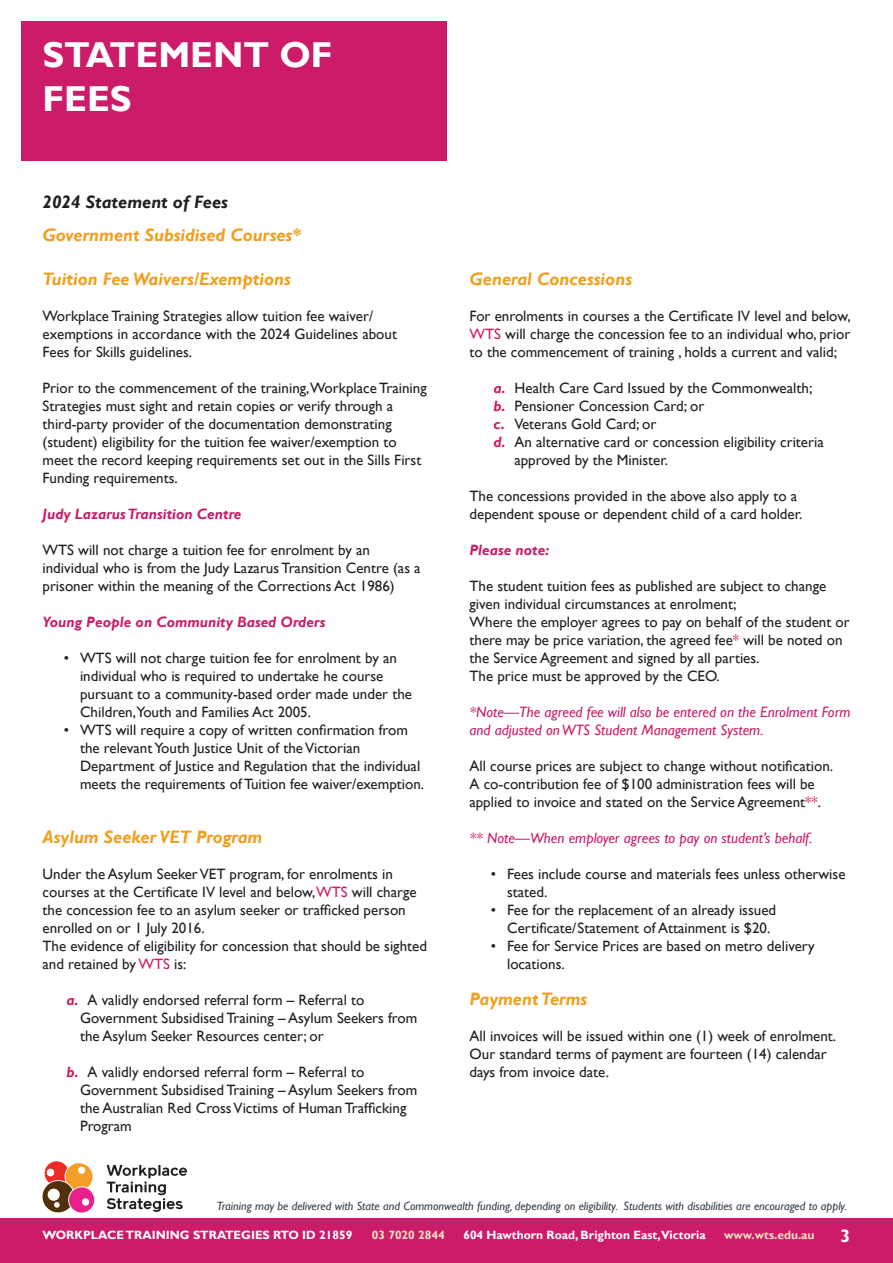
<style>
.page{position:relative;width:893px;height:1263px;background:#fff}
.page>*{position:absolute;margin:0;border:0;box-sizing:border-box;transform-origin:0 0}
.t1{font:700 36px/43.2px "Gill Sans";color:#fff}
.t2{font:italic 700 18px/33.6px "Gill Sans";color:#f09f1f}
.t3{font:700 18px "Gill Sans";color:#fff}
.t4{font:15px/18px "Gill Sans";color:#231f20}
.t5{font:italic 15px/18px "Gill Sans";color:#cc1b68}
.t6{font:italic 700 15px "Gill Sans";color:#cc1b68}
.t7{font:italic 12px "Gill Sans";color:#333f4a}
.t8{font:700 12px "Gill Sans";color:#fff}
.t9{font:700 12px "Gill Sans";color:#f6e1c0}
.s1{color:#231f20}
.s2{color:#cc1b68}
.s3{font-weight:700;font-style:italic;color:#cc1b68}
</style>
<div class="page">
<div style="left:21px;top:21px;width:425px;height:140px;background:#cc1b68"></div>
<div style="left:0;top:1218px;width:893px;height:45px;background:#cc1b68"></div>
<svg style="left:43px;top:1161px;width:51px;height:51px"></svg>
<svg style="left:107px;top:1165px;width:80px;height:47px"></svg>
<p class="t1" style="left:43px;top:35px;width:292px">STATEMENT OF<br>FEES</p>
<p class="t2" style="left:43px;top:185px;width:260px"><span class="s1">202</span><span class="s1">4</span> <span class="s1">Statement of Fees<br></span>Government Subsidised Courses*</p>
<p class="t2" style="left:43px;top:263px;width:250px">Tuition Fee Waivers/Exemptions</p>
<p class="t4" style="left:43px;top:307px;width:356px">Workplace Training Strategies allow tuition fee waiver/ exemptions in accordance with the 2024 Guidelines about<br>Fees for Skills guidelines.</p>
<p class="t4" style="left:43px;top:379px;width:386px">Prior to the commencement of the training, Workplace Training Strategies must sight and retain copies or verify through a third-party provider of the documentation demonstrating (student) eligibility for the tuition fee waiver/exemption to meet the record keeping requirements set out in the Sills First Funding requirements.</p>
<p class="t6" style="left:43px;top:505px;width:201px">Judy Lazarus Transition Centre</p>
<p class="t4" style="left:43px;top:541px;width:380px">WTS will not charge a tuition fee for enrolment by an individual who is from the Judy Lazarus Transition Centre (as a prisoner within the meaning of the Corrections Act 1986)</p>
<p class="t6" style="left:43px;top:613px;width:284px">Young People on Community Based Orders</p>
<p class="t4" style="left:64px;top:649px;width:335px">• WTS will not charge tuition fee for enrolment by an</p>
<p class="t4" style="left:80px;top:667px;width:305px">individual who is required to undertake he course</p>
<p class="t4" style="left:80px;top:685px;width:334px">pursuant to a community-based order made under the</p>
<p class="t4" style="left:80px;top:703px;width:232px">Children,Youth and Families Act 2005.</p>
<p class="t4" style="left:64px;top:721px;width:346px">• WTS will require a copy of written confirmation from</p>
<p class="t4" style="left:80px;top:739px;width:282px">the relevant Youth Justice Unit of the Victorian</p>
<p class="t4" style="left:80px;top:757px;width:342px">Department of Justice and Regulation that the individual</p>
<p class="t4" style="left:80px;top:775px;width:346px">meets the requirements of Tuition fee waiver/exemption.</p>
<p class="t2" style="left:43px;top:821px;width:221px">Asylum Seeker VET Program</p>
<p class="t4" style="left:43px;top:865px;width:376px">Under the Asylum Seeker VET program, for enrolments in courses at the Certificate IV level and below,<span class="s2">WTS</span> will charge the concession fee to an asylum seeker or trafficked person enrolled on or 1 July 2016.</p>
<p class="t4" style="left:43px;top:937px;width:386px">The evidence of eligibility for concession that should be sighted and retained by <span class="s2">WTS</span> is:</p>
<p class="t4" style="left:67px;top:991px;width:299px"><span class="s3">a.</span> A validly endorsed referral form – Referral to</p>
<p class="t4" style="left:80px;top:1009px;width:339px">Government Subsidised Training – Asylum Seekers from</p>
<p class="t4" style="left:80px;top:1027px;width:245px">the Asylum Seeker Resources center; or</p>
<p class="t4" style="left:67px;top:1063px;width:299px"><span class="s3">b.</span> A validly endorsed referral form – Referral to</p>
<p class="t4" style="left:80px;top:1081px;width:339px">Government Subsidised Training – Asylum Seekers from</p>
<p class="t4" style="left:80px;top:1099px;width:328px">the Australian Red CrossVictims of Human Trafficking</p>
<p class="t4" style="left:80px;top:1117px;width:53px">Program</p>
<p class="t2" style="left:470px;top:263px;width:164px">General Concessions</p>
<p class="t4" style="left:470px;top:307px;width:383px;text-align:justify">For enrolments in courses a the Certificate IV level and below, <span class="s2">WTS</span> will charge the concession fee to an individual who, prior to the commencement of training , holds a current and valid;</p>
<p class="t4" style="left:494px;top:379px;width:320px"><span class="s3">a.</span> Health Care Card Issued by the Commonwealth;</p>
<p class="t4" style="left:494px;top:397px;width:212px"><span class="s3">b.</span> Pensioner Concession Card; or</p>
<p class="t4" style="left:494px;top:415px;width:164px"><span class="s3">c.</span> Veterans Gold Card; or</p>
<p class="t4" style="left:494px;top:433px;width:332px"><span class="s3">d.</span> An alternative card or concession eligibility criteria</p>
<p class="t4" style="left:515px;top:451px;width:155px">approved by the Minister.</p>
<p class="t4" style="left:470px;top:487px;width:334px">The concessions provided in the above also apply to a dependent spouse or dependent child of a card holder.</p>
<p class="t6" style="left:470px;top:541px;width:81px">Please note:</p>
<p class="t4" style="left:470px;top:577px;width:358px">The student tuition fees as published are subject to change given individual circumstances at enrolment;</p>
<p class="t4" style="left:470px;top:613px;width:382px">Where the employer agrees to pay on behalf of the student or there may be price variation, the agreed fee<span class="s2">*</span> will be noted on the Service Agreement and signed by all parties.</p>
<p class="t4" style="left:470px;top:667px;width:252px">The price must be approved by the CEO.</p>
<p class="t5" style="left:470px;top:703px;width:382px">*Note—The agreed fee will also be entered on the Enrolment Form and adjusted on WTS Student Management System.</p>
<p class="t4" style="left:470px;top:757px;width:365px">All course prices are subject to change without notification.</p>
<p class="t4" style="left:470px;top:775px;width:353px">A co-contribution fee of $100 administration fees will be applied to invoice and stated on the Service Agreement<span class="s2">**</span>.</p>
<p class="t5" style="left:470px;top:829px;width:344px">** Note—When employer agrees to pay on student’s behalf.</p>
<p class="t4" style="left:491px;top:865px;width:356px">• Fees include course and materials fees unless otherwise</p>
<p class="t4" style="left:507px;top:883px;width:42px">stated.</p>
<p class="t4" style="left:491px;top:901px;width:287px">• Fee for the replacement of an already issued</p>
<p class="t4" style="left:507px;top:919px;width:265px">Certificate/ Statement of Attainment is $20.</p>
<p class="t4" style="left:491px;top:937px;width:325px">• Fee for Service Prices are based on metro delivery</p>
<p class="t4" style="left:507px;top:955px;width:59px">locations.</p>
<p class="t2" style="left:470px;top:983px;width:119px">Payment Terms</p>
<p class="t4" style="left:470px;top:1027px;width:368px">All invoices will be issued within one (1) week of enrolment.<br>Our standard terms of payment are fourteen (14) calendar days from invoice date.</p>
<p class="t7" style="left:217px;top:1199px;width:632px">Training may be delivered with State and Commonwealth funding, depending on eligibility. Students with disabilities are encouraged to apply.</p>
<p class="t8" style="left:43px;top:1227px;width:311px">WORKPLACE TRAINING STRATEGIES RTO ID 21859</p>
<p class="t9" style="left:372px;top:1227px;width:74px">03 7020 2844</p>
<p class="t8" style="left:463px;top:1227px;width:244px">604 Hawthorn Road, Brighton East,Victoria</p>
<p class="t9" style="left:724px;top:1227px;width:92px">www.wts.edu.au</p>
<p class="t3" style="left:840px;top:1225px;width:11px">3</p>
</div>
